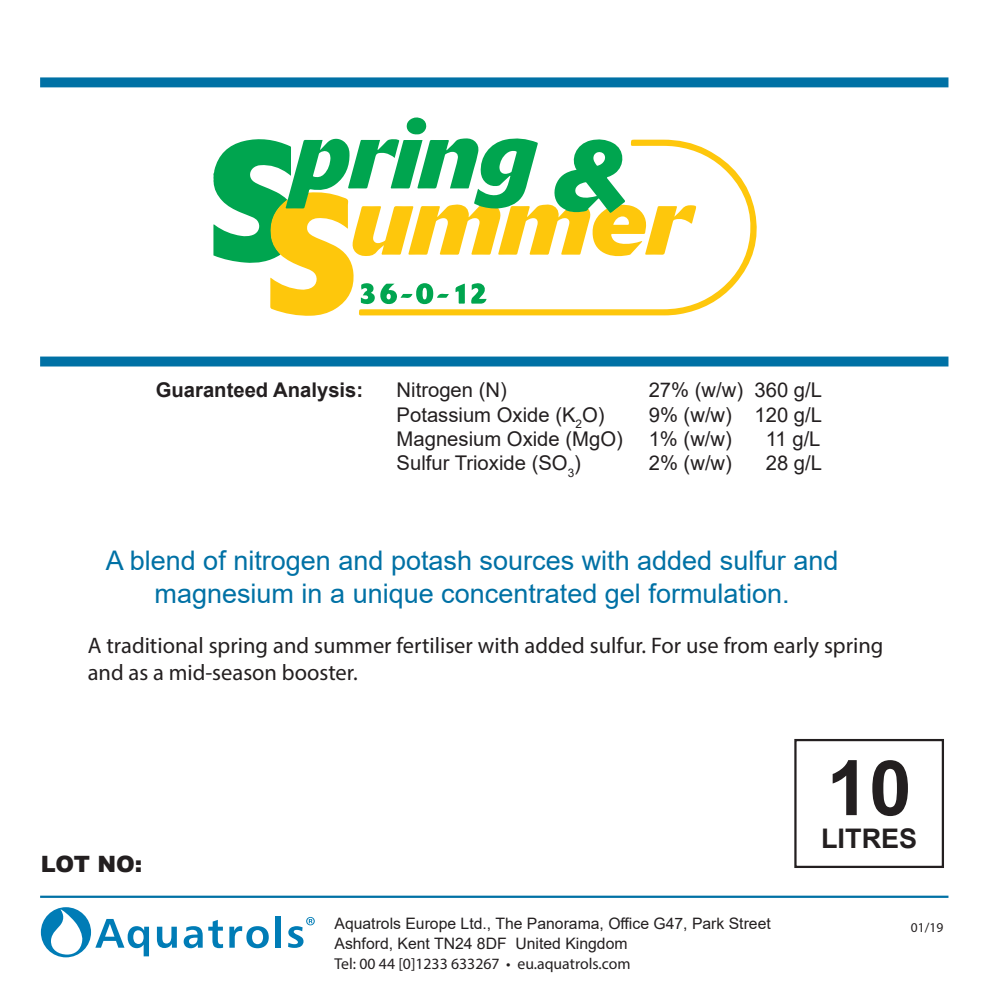
<style>
.page{position:relative;width:989px;height:989px;background:#fff}
.page>*{position:absolute;margin:0;border:0;box-sizing:border-box;transform-origin:0 0}
.t1{font:700 76.5px "Arial";color:#231f20}
.t2{font:27px/32.4px "Arial";color:#0071a5;text-align:center}
.t3{font:700 27px "Arial";color:#231f20}
.t4{font:22.5px/27px "Myriad Pro";color:#231f20}
.t5{font:900 22.5px "Arial";color:#231f20}
.t6{font:20.25px "Arial";color:#231f20}
.t7{font:700 20.25px "Arial";color:#231f20}
.t8{font:15.75px "Arial";color:#231f20}
.t9{font:15.75px "Myriad Pro";color:#231f20}
.t10{font:13.5px "Myriad Pro";color:#231f20}
</style>
<div class="page">
<div style="left:794px;top:739px;width:150px;height:129px;border:2px solid #231f20"></div>
<svg style="left:40px;top:356px;width:908px;height:10px;background:#0e78a9"></svg>
<svg style="left:40px;top:77px;width:908px;height:10px;background:#0b77a8"></svg>
<hr style="left:40px;top:895px;width:908px;height:3px;background:#0071a5">
<svg style="left:696px;top:145px;width:60px;height:165px"></svg>
<svg style="left:213px;top:117px;width:483px;height:199px"></svg>
<svg style="left:95px;top:919px;width:54px;height:37px"></svg>
<svg style="left:157px;top:926px;width:20px;height:22px"></svg>
<svg style="left:184px;top:920px;width:39px;height:28px"></svg>
<svg style="left:229px;top:926px;width:40px;height:22px"></svg>
<div style="left:275px;top:916px;width:6px;height:31px;background:#007cb6"></div>
<div style="left:41px;top:907px;width:50px;height:50px;background:#007cb6;border-radius:50%"></div>
<svg style="left:50px;top:909px;width:33px;height:45px"></svg>
<svg style="left:288px;top:917px;width:27px;height:31px"></svg>
<p class="t7" style="left:156px;top:376px;width:209px">Guaranteed Analysis:</p>
<p class="t6" style="left:396px;top:376px;width:112px">Nitrogen (N)</p>
<p class="t6" style="left:648px;top:376px;width:175px">27% (w/w) 360 g/L</p>
<p class="t6" style="left:396px;top:400px;width:210px">Potassium Oxide (K<sub>2</sub>O)</p>
<p class="t6" style="left:648px;top:400px;width:175px">9% (w/w) 120 g/L</p>
<p class="t6" style="left:396px;top:425px;width:228px">Magnesium Oxide (MgO)</p>
<p class="t6" style="left:648px;top:425px;width:85px">1% (w/w)</p>
<p class="t6" style="left:765px;top:425px;width:56px">11 g/L</p>
<p class="t6" style="left:396px;top:449px;width:186px">Sulfur Trioxide (SO<sub>3</sub>)</p>
<p class="t6" style="left:648px;top:449px;width:85px">2% (w/w)</p>
<p class="t6" style="left:765px;top:449px;width:58px">28 g/L</p>
<p class="t2" style="left:106px;top:544px;width:734px">A blend of nitrogen and potash sources with added sulfur and magnesium in a unique concentrated gel formulation.</p>
<p class="t4" style="left:88px;top:631px;width:797px">A traditional spring and summer fertiliser with added sulfur. For use from early spring and as a mid-season booster.</p>
<p class="t5" style="left:41px;top:847px;width:103px">LOT NO:</p>
<p class="t8" style="left:334px;top:912px;width:438px">Aquatrols Europe Ltd., The Panorama, Office G47, Park Street</p>
<p class="t8" style="left:334px;top:932px;width:294px">Ashford, Kent TN24 8DF United Kingdom</p>
<p class="t9" style="left:334px;top:954px;width:297px">Tel: 00 44 [0]1233 633267 • eu.aquatrols.com</p>
<p class="t1" style="left:826px;top:734px;width:87px">10</p>
<p class="t3" style="left:821px;top:819px;width:98px">LITRES</p>
<p class="t10" style="left:911px;top:919px;width:34px">01/19</p>
</div>
